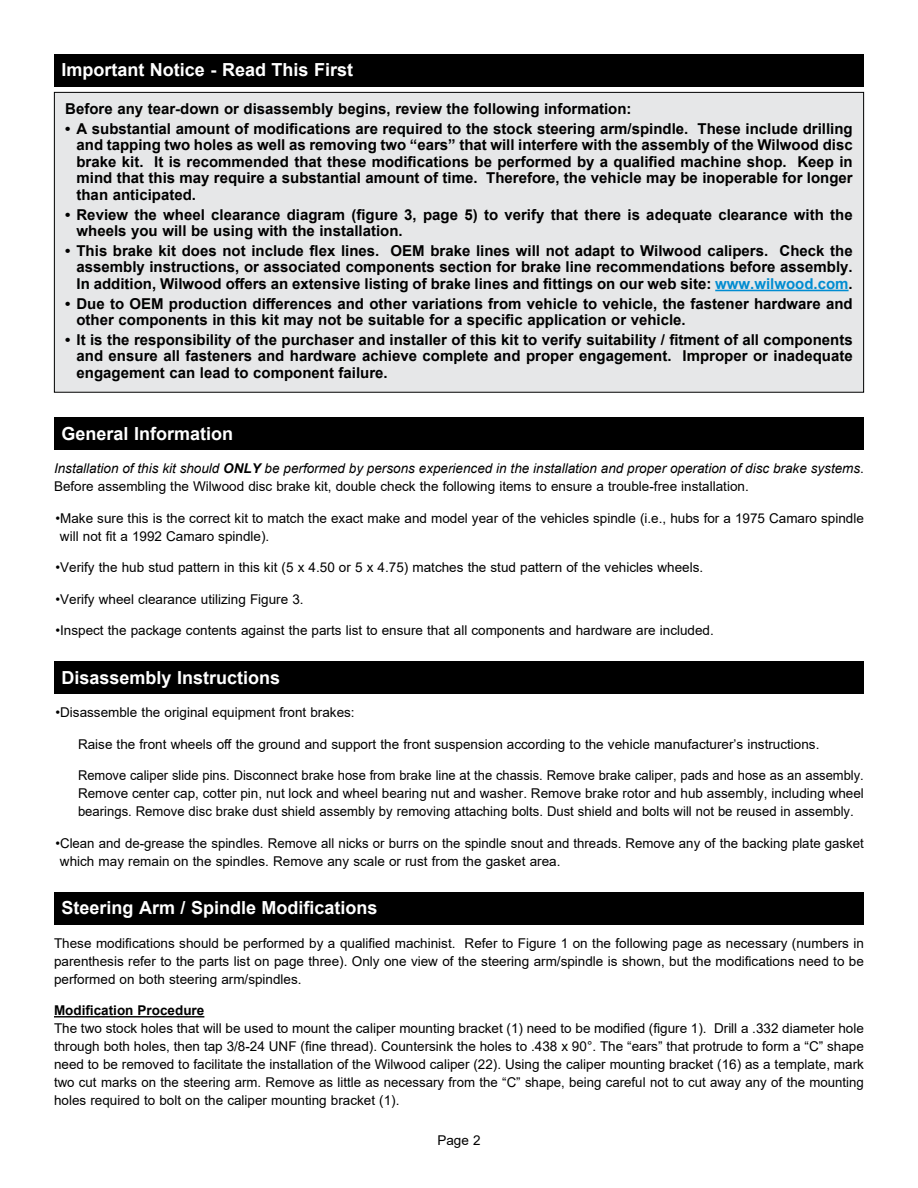
<style>
.page{position:relative;width:918px;height:1188px;background:#fff}
.page>*{position:absolute;margin:0;border:0;box-sizing:border-box;transform-origin:0 0}
.t1{font:700 18px "Arial";color:#fff}
.t2{font:700 15px/16.5px "Arial";color:#000;text-align:justify}
.t3{font:13.5px/18px "Arial";color:#000}
.t4{font:13.5px/18px "Arial";color:#000;text-align:justify;scale:.96 1}
.t5{font:italic 13.5px/18px "Arial";color:#000}
.t6{font:700 13.5px "Arial";color:#000}
.s1{color:#008cd1}
.s2{font-weight:700}
.s3{font-style:normal}
</style>
<div class="page">
<hr style="left:54px;top:1016px;width:150px;height:1px;background:#000">
<div style="left:54px;top:54px;width:810px;height:32px;background:#000"></div>
<div style="left:54px;top:92px;width:810px;height:300px;background:#e6e7e8"></div>
<hr style="left:715px;top:290px;width:134px;height:1px;background:#008cd1">
<div style="left:54px;top:418px;width:810px;height:32px;background:#000"></div>
<div style="left:54px;top:662px;width:810px;height:32px;background:#000"></div>
<div style="left:54px;top:892px;width:810px;height:33px;background:#000"></div>
<h1 class="t1" style="left:62px;top:57px;width:293px">Important Notice - Read This First</h1>
<p class="t2" style="left:65px;top:101px;width:568px">Before any tear-down or disassembly begins, review the following information:</p>
<p class="t2" style="left:76px;top:121px;width:778px;text-indent:-11px">• A substantial amount of modifications are required to the stock steering arm/spindle. These include drilling and tapping two holes as well as removing two “ears” that will interfere with the assembly of the Wilwood disc brake kit. It is recommended that these modifications be performed by a qualified machine shop. Keep in mind that this may require a substantial amount of time. Therefore, the vehicle may be inoperable for longer than anticipated.</p>
<p class="t2" style="left:76px;top:206px;width:778px;text-indent:-11px">• Review the wheel clearance diagram (figure 3, page 5) to verify that there is adequate clearance with the wheels you will be using with the installation.</p>
<p class="t2" style="left:76px;top:243px;width:778px;text-indent:-11px">• This brake kit does not include flex lines. OEM brake lines will not adapt to Wilwood calipers. Check the assembly instructions, or associated components section for brake line recommendations before assembly.<br>In addition, Wilwood offers an extensive listing of brake lines and fittings on our web site: <span class="s1">www.wilwood.com</span>.</p>
<p class="t2" style="left:76px;top:295px;width:778px;text-indent:-11px">• Due to OEM production differences and other variations from vehicle to vehicle, the fastener hardware and other components in this kit may not be suitable for a specific application or vehicle.</p>
<p class="t2" style="left:76px;top:332px;width:778px;text-indent:-11px">• It is the responsibility of the purchaser and installer of this kit to verify suitability / fitment of all components and ensure all fasteners and hardware achieve complete and proper engagement. Improper or inadequate engagement can lead to component failure.</p>
<h1 class="t1" style="left:62px;top:421px;width:173px">General Information</h1>
<p class="t5" style="left:54px;top:460px;width:812px">Installation of this kit should <span class="s2">ONLY</span> be performed by persons experienced in the installation and proper operation of disc brake systems<span class="s3">.<br>Before assembling the Wilwood disc brake kit, double check the following items to ensure a trouble-free installation.</span></p>
<p class="t3" style="left:60px;top:509px;width:805px;text-indent:-4px">•Make sure this is the correct kit to match the exact make and model year of the vehicles spindle (i.e., hubs for a 1975 Camaro spindle will not fit a 1992 Camaro spindle).</p>
<p class="t3" style="left:55px;top:559px;width:649px">•Verify the hub stud pattern in this kit (5 x 4.50 or 5 x 4.75) matches the stud pattern of the vehicles wheels.</p>
<p class="t3" style="left:55px;top:590px;width:250px">•Verify wheel clearance utilizing Figure 3.</p>
<p class="t3" style="left:55px;top:622px;width:660px">•Inspect the package contents against the parts list to ensure that all components and hardware are included.</p>
<h1 class="t1" style="left:62px;top:665px;width:220px">Disassembly Instructions</h1>
<p class="t3" style="left:56px;top:703px;width:301px">•Disassemble the original equipment front brakes:</p>
<p class="t3" style="left:78px;top:735px;width:743px">Raise the front wheels off the ground and support the front suspension according to the vehicle manufacturer’s instructions.</p>
<p class="t4" style="left:78px;top:766px;width:820px">Remove caliper slide pins. Disconnect brake hose from brake line at the chassis. Remove brake caliper, pads and hose as an assembly.<br>Remove center cap, cotter pin, nut lock and wheel bearing nut and washer. Remove brake rotor and hub assembly, including wheel bearings. Remove disc brake dust shield assembly by removing attaching bolts. Dust shield and bolts will not be reused in assembly.</p>
<p class="t3" style="left:60px;top:834px;width:805px;text-indent:-4px">•Clean and de-grease the spindles. Remove all nicks or burrs on the spindle snout and threads. Remove any of the backing plate gasket which may remain on the spindles. Remove any scale or rust from the gasket area.</p>
<h1 class="t1" style="left:62px;top:895px;width:318px">Steering Arm / Spindle Modifications</h1>
<p class="t3" style="left:54px;top:934px;width:811px;text-align:justify">These modifications should be performed by a qualified machinist. Refer to Figure 1 on the following page as necessary (numbers in parenthesis refer to the parts list on page three). Only one view of the steering arm/spindle is shown, but the modifications need to be performed on both steering arm/spindles.</p>
<p class="t6" style="left:54px;top:1001px;width:152px">Modification Procedure</p>
<p class="t3" style="left:54px;top:1020px;width:811px;text-align:justify">The two stock holes that will be used to mount the caliper mounting bracket (1) need to be modified (figure 1). Drill a .332 diameter hole through both holes, then tap 3/8-24 UNF (fine thread). Countersink the holes to .438 x 90°. The “ears” that protrude to form a “C” shape need to be removed to facilitate the installation of the Wilwood caliper (22). Using the caliper mounting bracket (16) as a template, mark two cut marks on the steering arm. Remove as little as necessary from the “C” shape, being careful not to cut away any of the mounting holes required to bolt on the caliper mounting bracket (1).</p>
<p class="t3" style="left:437px;top:1132px;width:45px">Page 2</p>
</div>
